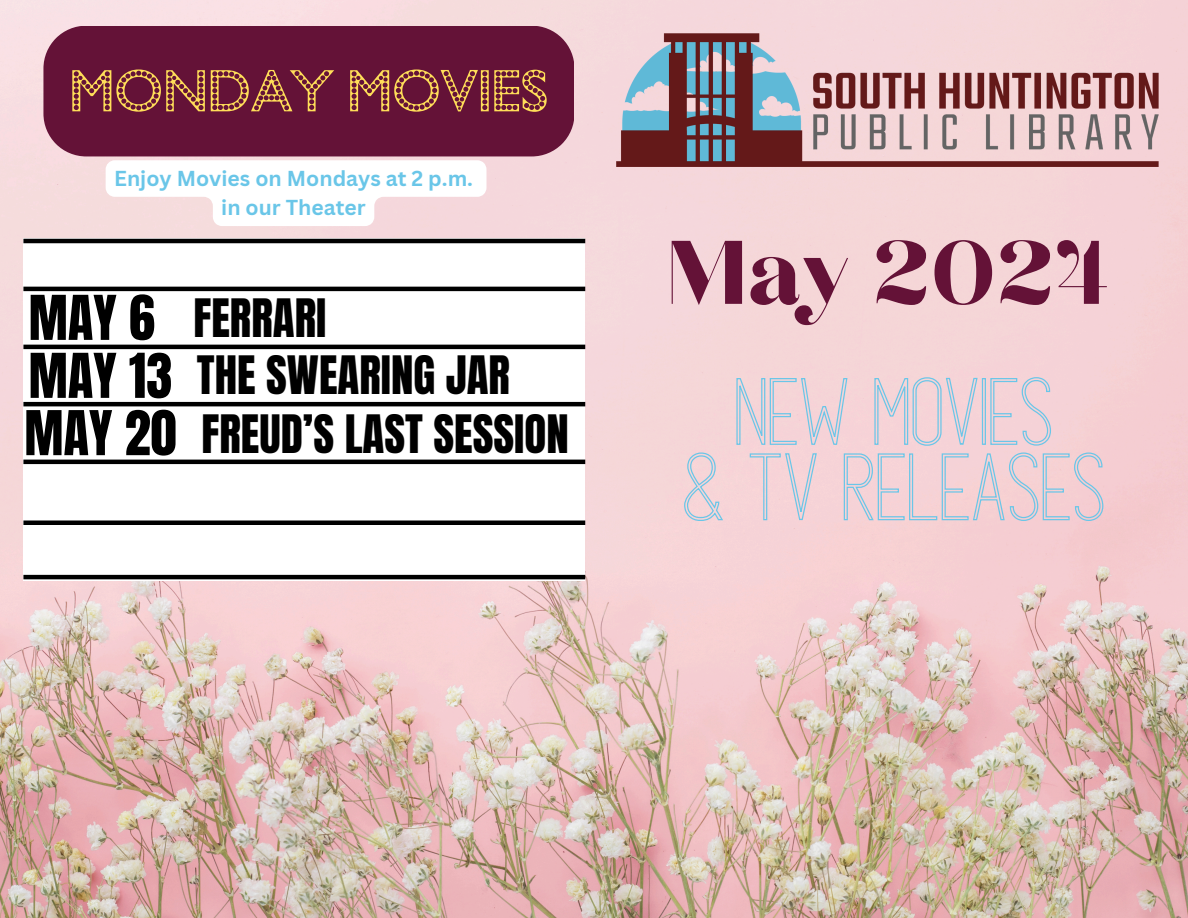
<style>
.page{position:relative;width:1188px;height:918px;background:#fff}
.page>*{position:absolute;margin:0;border:0;box-sizing:border-box;transform-origin:0 0}
.t1{font:112.5px "Chloe";color:#641237}
.t2{font:57px "Marquee";color:#ffde59}
.t3{font:52.5px "Anton";color:#000}
.t4{font:45px "Anton";color:#000}
.t5{font:700 21px "Canva Sans";color:#6ac6e8}
</style>
<div class="page">
<img style="left:0;top:0;width:1188px;height:918px">
<img style="left:617px;top:34px;width:541px;height:132px">
<div style="left:43px;top:26px;width:531px;height:130px;background:#641237"></div>
<div style="left:23px;top:239px;width:562px;height:335px;background:#fff"></div>
<hr style="left:23px;top:287px;width:562px;height:4px;background:#000">
<hr style="left:23px;top:345px;width:562px;height:4px;background:#000">
<hr style="left:23px;top:402px;width:562px;height:4px;background:#000">
<hr style="left:23px;top:460px;width:562px;height:4px;background:#000">
<div style="left:23px;top:520px;width:562px;height:5px;background:#000"></div>
<hr style="left:23px;top:239px;width:562px;height:4px;background:#000">
<svg style="left:23px;top:574px;width:562px;height:6px"></svg>
<svg style="left:106px;top:160px;width:381px;height:66px"></svg>
<svg style="left:683px;top:377px;width:421px;height:148px;background:#e5d1d7"></svg>
<hr style="left:23px;top:575px;width:562px;height:4px;background:#000">
<p class="t2" style="left:70px;top:57px;width:480px">MONDAY MOVIES</p>
<p class="t5" style="left:114px;top:163px;width:360px">Enjoy Movies on Mondays at 2 p.m.</p>
<h5 class="t5" style="left:221px;top:193px;width:146px">in our Theater</h5>
<h3 class="t3" style="left:29px;top:280px;width:128px">MAY 6</h3>
<h3 class="t3" style="left:29px;top:338px;width:145px">MAY 13</h3>
<h5 class="t4" style="left:193px;top:286px;width:134px">FERRARI</h5>
<h3 class="t4" style="left:197px;top:343px;width:315px">THE SWEARING JAR</h3>
<p class="t3" style="left:24px;top:395px;width:154px">MAY 20</p>
<h5 class="t4" style="left:202px;top:401px;width:369px">FREUD’S LAST SESSION</h5>
<h2 class="t1" style="left:666px;top:220px;width:444px">May 2024</h2>
</div>
